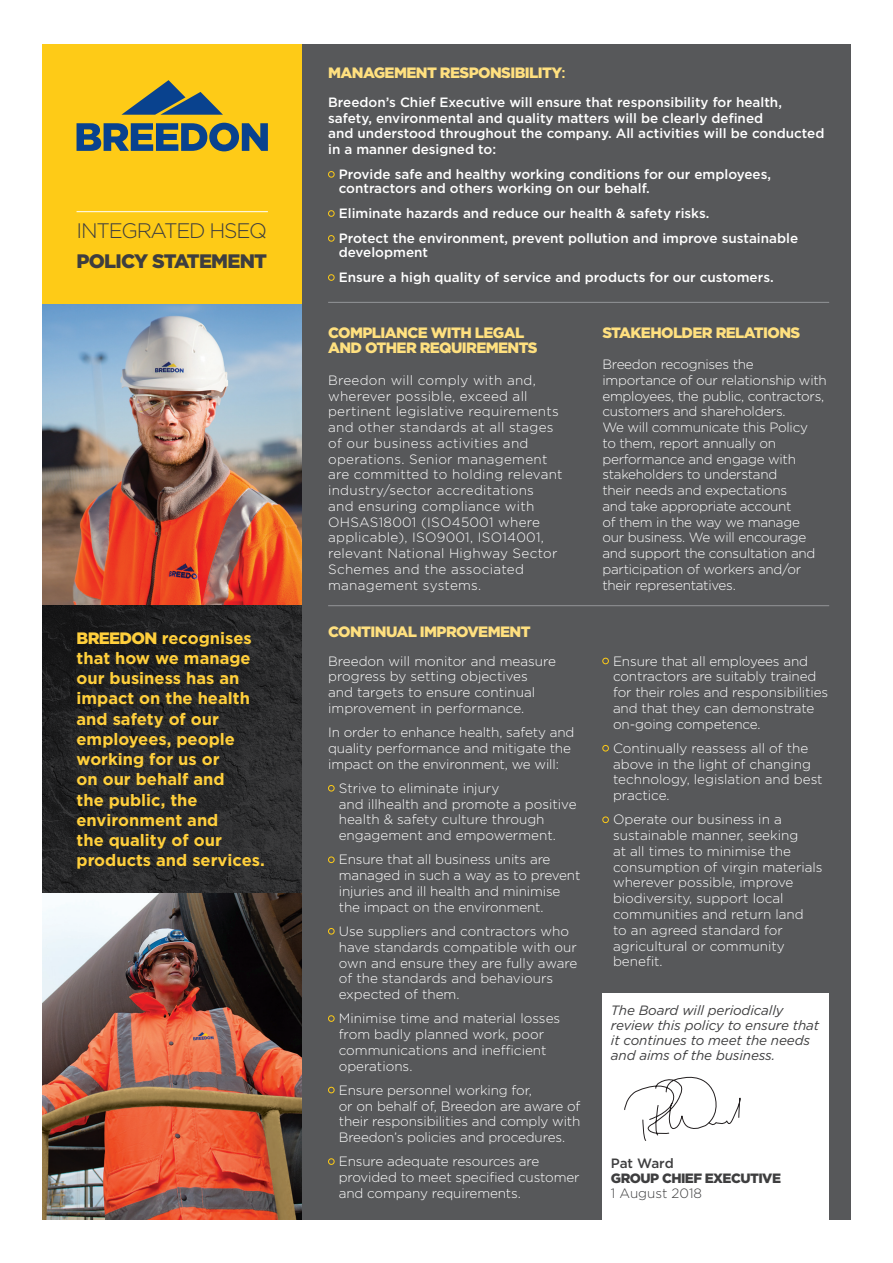
<style>
.page{position:relative;width:893px;height:1263px;background:#fff}
.page>*{position:absolute;margin:0;border:0;box-sizing:border-box;transform-origin:0 0}
.t1{font:300 21px "Gotham";letter-spacing:-.06em;color:#3e3e3f}
.t2{font:900 19.5px "Gotham";letter-spacing:-.04em;color:#3e3e3f}
.t3{font:700 16.5px/20.2px "Gotham";color:#ffcf3c}
.t4{font:900 15px/15.8px "Gotham";letter-spacing:-.04em;color:#ffe07f}
.t5{font:300 13.5px/15.8px "Gotham";letter-spacing:-.01em;color:#fff}
.t6{font:500 13.5px/15.8px "Gotham";color:#fff}
.t7{font:300 13.5px/15.8px "Gotham";letter-spacing:.02em;color:#fff}
.t8{font:italic 13.5px/15px "Gotham";letter-spacing:-.01em;color:#3e3e3f}
.t9{font:900 13.5px "Gotham";letter-spacing:-.04em;color:#3e3e3f}
.t10{font:300 13.5px "Gotham";color:#3e3e3f}
.t11{font:500 13.5px "Gotham";letter-spacing:-.01em;color:#3e3e3f}
.s1{font-weight:900}
.s2{font-weight:500}
</style>
<div class="page">
<div style="left:64px;top:45px;width:786px;height:1175px;background:#57585a"></div>
<hr style="left:328px;top:302px;width:501px;height:1px;background:#939598">
<hr style="left:328px;top:605px;width:501px;height:1px;background:#939598">
<svg style="left:328px;top:785px;width:6px;height:6px"></svg>
<div style="left:328px;top:856px;width:6px;height:7px;border:1px solid #fecb17;border-radius:50%"></div>
<svg style="left:328px;top:928px;width:6px;height:6px"></svg>
<div style="left:328px;top:1015px;width:6px;height:7px;border:1px solid #fecb17;border-radius:50%"></div>
<svg style="left:328px;top:1087px;width:6px;height:6px"></svg>
<div style="left:328px;top:1158px;width:6px;height:7px;border:1px solid #fecb17;border-radius:50%"></div>
<div style="left:602px;top:658px;width:7px;height:6px;border:1px solid #fecb17;border-radius:50%"></div>
<div style="left:602px;top:745px;width:7px;height:6px;border:1px solid #fecb17;border-radius:50%"></div>
<div style="left:602px;top:816px;width:7px;height:7px;border:1px solid #fecb17;border-radius:50%"></div>
<div style="left:328px;top:171px;width:6px;height:7px;border:1px solid #fecb17;border-radius:50%"></div>
<div style="left:328px;top:210px;width:6px;height:7px;border:1px solid #fecb17;border-radius:50%"></div>
<div style="left:328px;top:235px;width:6px;height:7px;border:1px solid #fecb17;border-radius:50%"></div>
<div style="left:328px;top:274px;width:6px;height:7px;border:1px solid #fecb17;border-radius:50%"></div>
<div style="left:602px;top:994px;width:227px;height:234px;background:#fff"></div>
<img style="left:43px;top:892px;width:259px;height:328px">
<svg style="left:624px;top:1076px;width:117px;height:65px"></svg>
<img style="left:43px;top:304px;width:259px;height:301px">
<div style="left:43px;top:45px;width:259px;height:259px;background:#fecb17"></div>
<svg style="left:43px;top:605px;width:259px;height:287px;fill:#272829"></svg>
<svg style="left:121px;top:80px;width:102px;height:35px"></svg>
<svg style="left:77px;top:123px;width:191px;height:28px"></svg>
<hr style="left:77px;top:211px;width:191px;height:1px;background:#fff">
<h1 class="t1" style="left:77px;top:217px;width:192px">INTEGRATED HSEQ</h1>
<h2 class="t2" style="left:77px;top:249px;width:192px">POLICY STATEMENT</h2>
<p class="t3" style="left:77px;top:628px;width:190px"><span class="s1">BREEDON</span> recognises that how we manage our business has an impact on the health and safety of our employees, people working for us or<br>on our behalf and<br>the public, the environment and<br>the quality of our products and services.</p>
<p class="t4" style="left:328px;top:65px;width:239px">MANAGEMENT RESPONSIBILITY<span class="s2">:</span></p>
<p class="t6" style="left:328px;top:94px;width:498px">Breedon’s Chief Executive will ensure that responsibility for health, safety, environmental and quality matters will be clearly defined<br>and understood throughout the company. All activities will be conducted in a manner designed to:</p>
<p class="t6" style="left:339px;top:167px;width:434px;line-height:14.2px">Provide safe and healthy working conditions for our employees, contractors and others working on our behalf.</p>
<p class="t6" style="left:339px;top:201px;width:461px;line-height:24.9px">Eliminate hazards and reduce our health &amp; safety risks.<br>Protect the environment, prevent pollution and improve sustainable</p>
<p class="t6" style="left:339px;top:240px;width:436px;line-height:24.9px">development<br>Ensure a high quality of service and products for our customers.</p>
<p class="t4" style="left:328px;top:324px;width:211px">COMPLIANCE WITH LEGAL<br>AND OTHER REQUIREMENTS</p>
<p class="t7" style="left:328px;top:372px;width:236px">Breedon will comply with and, wherever possible, exceed all pertinent legislative requirements and other standards at all stages of our business activities and operations. Senior management are committed to holding relevant industry/sector accreditations and ensuring compliance with<br>OHSAS18001 (ISO45001 where applicable), ISO9001, ISO14001, relevant National Highway Sector<br>Schemes and the associated management systems.</p>
<p class="t4" style="left:328px;top:623px;width:204px">CONTINUAL IMPROVEMENT</p>
<p class="t5" style="left:328px;top:653px;width:229px">Breedon will monitor and measure progress by setting objectives<br>and targets to ensure continual improvement in performance.</p>
<p class="t5" style="left:328px;top:724px;width:248px">In order to enhance health, safety and quality performance and mitigate the impact on the environment, we will:</p>
<p class="t5" style="left:339px;top:780px;width:239px">Strive to eliminate injury<br>and illhealth and promote a positive health &amp; safety culture through engagement and empowerment.</p>
<p class="t5" style="left:339px;top:851px;width:243px">Ensure that all business units are managed in such a way as to prevent injuries and ill health and minimise the impact on the environment.</p>
<p class="t5" style="left:339px;top:923px;width:240px">Use suppliers and contractors who have standards compatible with our own and ensure they are fully aware of the standards and behaviours expected of them.</p>
<p class="t5" style="left:339px;top:1010px;width:223px">Minimise time and material losses from badly planned work, poor communications and inefficient operations.</p>
<p class="t5" style="left:339px;top:1082px;width:243px">Ensure personnel working for,<br>or on behalf of, Breedon are aware of their responsibilities and comply with Breedon’s policies and procedures.</p>
<p class="t5" style="left:339px;top:1153px;width:242px">Ensure adequate resources are provided to meet specified customer and company requirements.</p>
<p class="t4" style="left:602px;top:324px;width:199px">STAKEHOLDER RELATIONS</p>
<p class="t5" style="left:602px;top:356px;width:226px">Breedon recognises the importance of our relationship with employees, the public, contractors, customers and shareholders.<br>We will communicate this Policy<br>to them, report annually on performance and engage with stakeholders to understand<br>their needs and expectations<br>and take appropriate account<br>of them in the way we manage<br>our business. We will encourage and support the consultation and participation of workers and/or their representatives.</p>
<p class="t5" style="left:613px;top:653px;width:217px">Ensure that all employees and contractors are suitably trained for their roles and responsibilities and that they can demonstrate on-going competence.</p>
<p class="t5" style="left:613px;top:740px;width:211px">Continually reassess all of the above in the light of changing technology, legislation and best practice.</p>
<p class="t5" style="left:613px;top:811px;width:211px">Operate our business in a sustainable manner, seeking<br>at all times to minimise the consumption of virgin materials wherever possible, improve biodiversity, support local communities and return land<br>to an agreed standard for agricultural or community benefit.</p>
<p class="t8" style="left:611px;top:1002px;width:210px">The Board will periodically review this policy to ensure that it continues to meet the needs and aims of the business.</p>
<p class="t11" style="left:611px;top:1155px;width:64px">Pat Ward</p>
<p class="t9" style="left:611px;top:1171px;width:172px">GROUP CHIEF EXECUTIVE</p>
<p class="t10" style="left:611px;top:1185px;width:93px">1 August 2018</p>
</div>
